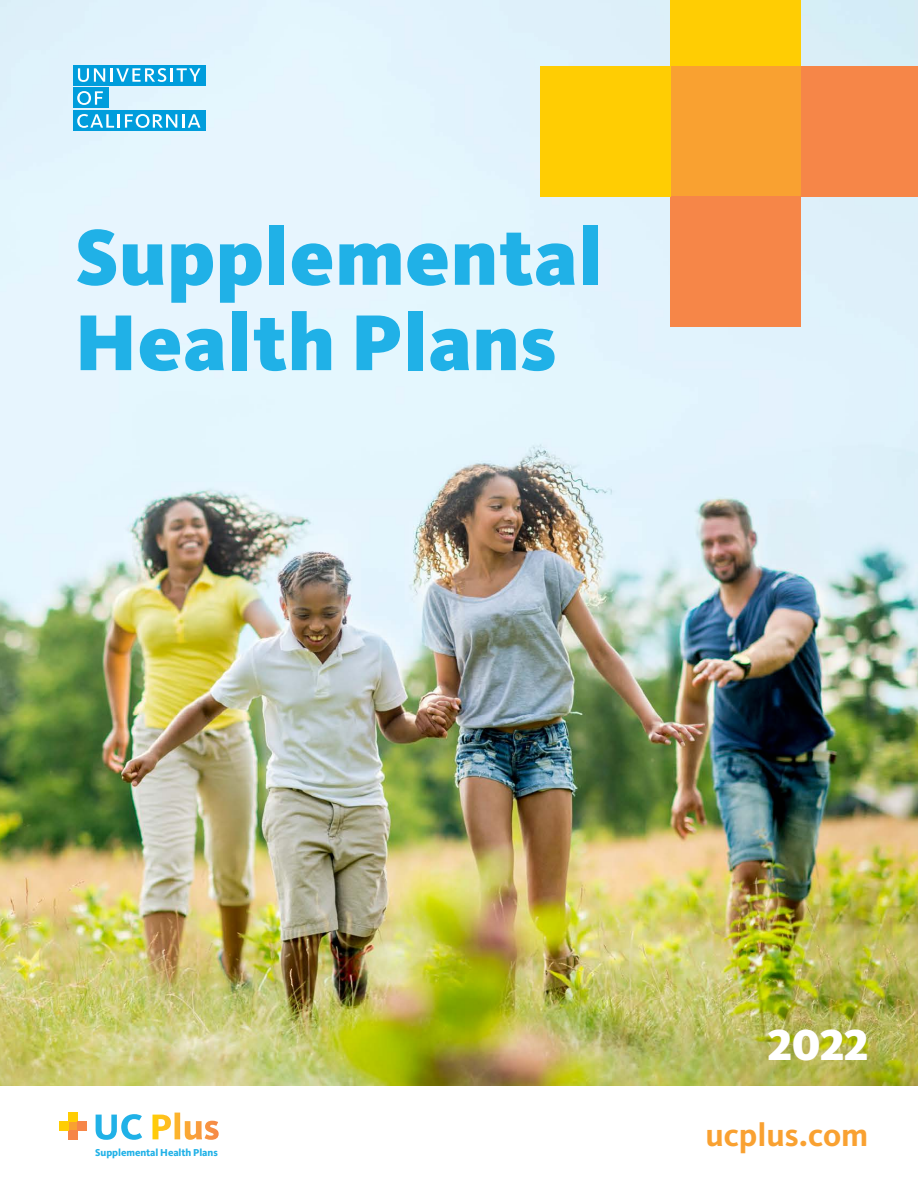
<style>
.page{position:relative;width:918px;height:1188px;background:#fff}
.page>*{position:absolute;margin:0;border:0;box-sizing:border-box;transform-origin:0 0}
.t1{font:900 82.05px/85.3px "Kievit Pro";letter-spacing:.01em;color:#20b1e7}
.Header_3{font:900 45px "Kievit Pro";color:#fff}
.t2{font:700 33px "Kievit Pro";color:#f9a131}
.t3{font:800 10.35px "Kievit";letter-spacing:-.005em;color:#20b1e7}
</style>
<div class="page">
<img style="left:0;top:0;width:918px;height:1085px">
<svg style="left:96px;top:1114px;width:46px;height:26px"></svg>
<svg style="left:153px;top:1113px;width:66px;height:27px"></svg>
<div style="left:68px;top:1122px;width:9px;height:9px;background:#f9a131"></div>
<div style="left:68px;top:1113px;width:9px;height:9px;background:#ffcd03"></div>
<div style="left:77px;top:1122px;width:10px;height:9px;background:#f68648"></div>
<div style="left:68px;top:1131px;width:9px;height:9px;background:#f68648"></div>
<div style="left:59px;top:1122px;width:9px;height:9px;background:#ffcd03"></div>
<div style="left:73px;top:88px;width:36px;height:20px;background:#009ddc"></div>
<div style="left:73px;top:65px;width:132px;height:20px;background:#009ddc"></div>
<div style="left:73px;top:111px;width:132px;height:20px;background:#009ddc"></div>
<svg style="left:78px;top:68px;width:27px;height:14px"></svg>
<hr style="left:110px;top:68px;width:3px;height:14px;background:#fff">
<svg style="left:116px;top:68px;width:84px;height:14px"></svg>
<svg style="left:77px;top:114px;width:124px;height:14px"></svg>
<svg style="left:77px;top:91px;width:26px;height:14px"></svg>
<div style="left:670px;top:66px;width:131px;height:131px;background:#f9a131"></div>
<div style="left:670px;top:0;width:131px;height:66px;background:#ffcd03"></div>
<div style="left:801px;top:66px;width:117px;height:131px;background:#f68648"></div>
<div style="left:670px;top:197px;width:131px;height:130px;background:#f68648"></div>
<div style="left:540px;top:66px;width:130px;height:131px;background:#ffcd03"></div>
<p class="t1" style="left:75px;top:214px;width:530px">Supplemental<br>Health Plans</p>
<p class="t3" style="left:95px;top:1146px;width:124px">Supplemental Health Plans</p>
<p class="Header_3" style="left:768px;top:1018px;width:101px">2022</p>
<p class="t2" style="left:705px;top:1115px;width:164px">ucplus.com</p>
</div>
